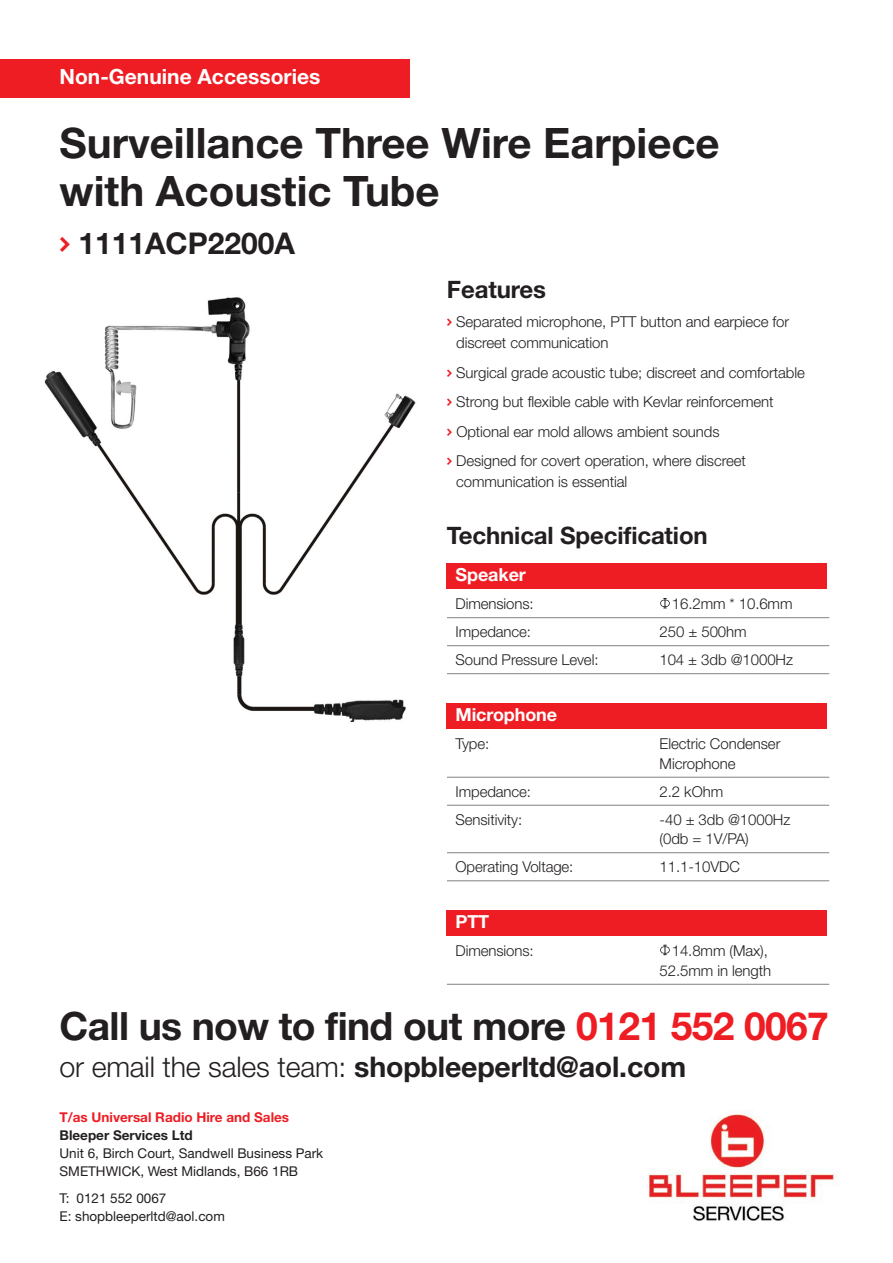
<style>
.page{position:relative;width:893px;height:1263px;background:#fff}
.page>*{position:absolute;margin:0;border:0;box-sizing:border-box;transform-origin:0 0}
.t1{font:700 42px/48px "Helvetica Neue";color:#231f20}
.t2{font:700 39px "Helvetica Neue";letter-spacing:-.015em;color:#231f20}
.t3{font:700 30px "Helvetica Neue";color:#231f20}
.t4{font:700 28.5px "Helvetica Neue";letter-spacing:-.005em;color:#231f20}
.t5{font:700 24px "Helvetica Neue";letter-spacing:-.005em;color:#231f20}
.t6{font:700 21px "Helvetica Neue";color:#fff}
.t7{font:700 18px "Helvetica Neue";letter-spacing:-.005em;color:#fff}
.t8{font:300 15px/29.5px "Helvetica Neue";letter-spacing:-.005em;color:#231f20}
.t9{font:13.5px/18px "Helvetica Neue";color:#231f20}
.t10{font:700 13.5px "Helvetica Neue";color:#ee1d23}
.t11{font:700 13.5px "Helvetica Neue";color:#231f20}
.s1{font-family:"Eumundi Sans";color:#ee1d23}
.s2{font-family:"Eumundi Sans";font-weight:700;color:#ee1d23}
.s3{color:#ee1d23}
.s4{font-weight:300}
</style>
<div class="page">
<img style="left:44px;top:297px;width:372px;height:426px">
<div style="left:446px;top:703px;width:381px;height:25px;background:#ee1d23"></div>
<div style="left:446px;top:910px;width:381px;height:25px;background:#ee1d23"></div>
<div style="left:446px;top:563px;width:381px;height:26px;background:#ee1d23"></div>
<hr style="left:447px;top:617px;width:382px;height:1px;background:#808285">
<hr style="left:447px;top:645px;width:382px;height:1px;background:#808285">
<hr style="left:447px;top:673px;width:382px;height:1px;background:#808285">
<hr style="left:447px;top:777px;width:382px;height:1px;background:#808285">
<hr style="left:447px;top:805px;width:382px;height:1px;background:#808285">
<hr style="left:447px;top:852px;width:382px;height:1px;background:#808285">
<hr style="left:447px;top:880px;width:382px;height:1px;background:#808285">
<hr style="left:447px;top:984px;width:382px;height:1px;background:#808285">
<svg style="left:660px;top:598px;width:10px;height:11px"></svg>
<svg style="left:660px;top:945px;width:10px;height:10px"></svg>
<div style="left:0;top:60px;width:410px;height:38px;background:#ee1d23"></div>
<img style="left:649px;top:1113px;width:189px;height:108px">
<h3 class="t6" style="left:60px;top:64px;width:262px">Non-Genuine Accessories</h3>
<h1 class="t1" style="left:60px;top:118px;width:662px">Surveillance Three Wire Earpiece with Acoustic Tube</h1>
<h3 class="t3" style="left:60px;top:224px;width:237px"><span class="s1">&gt;</span> 1111ACP2200A</h3>
<h3 class="t5" style="left:447px;top:274px;width:101px">Features</h3>
<p class="t8" style="left:456px;top:311px;width:335px;line-height:21px;text-indent:-9px"><span class="s2">&gt;</span> Separated microphone, PTT button and earpiece for discreet communication</p>
<p class="t8" style="left:447px;top:357px;width:359px"><span class="s2">&gt;</span> Surgical grade acoustic tube; discreet and comfortable <span class="s2">&gt;</span> Strong but flexible cable with Kevlar reinforcement<br><span class="s2">&gt;</span> Optional ear mold allows ambient sounds<br><span class="s2">&gt;</span> Designed for covert operation, where discreet</p>
<p class="t8" style="left:456px;top:467px;width:173px">communication is essential</p>
<h3 class="t5" style="left:447px;top:521px;width:262px">Technical Specification</h3>
<p class="t7" style="left:455px;top:563px;width:72px">Speaker</p>
<p class="t8" style="left:455px;top:588px;width:80px">Dimensions:</p>
<p class="t8" style="left:672px;top:588px;width:122px">16.2mm * 10.6mm</p>
<p class="t8" style="left:455px;top:616px;width:77px">Impedance:</p>
<p class="t8" style="left:660px;top:616px;width:89px">250 ± 500hm</p>
<p class="t8" style="left:455px;top:644px;width:145px">Sound Pressure Level:</p>
<p class="t8" style="left:659px;top:644px;width:135px">104 ± 3db @1000Hz</p>
<p class="t7" style="left:455px;top:703px;width:103px">Microphone</p>
<p class="t8" style="left:455px;top:728px;width:35px">Type:</p>
<p class="t8" style="left:660px;top:733px;width:122px;line-height:19.5px">Electric Condenser<br>Microphone</p>
<p class="t8" style="left:455px;top:776px;width:77px">Impedance:</p>
<p class="t8" style="left:660px;top:776px;width:65px">2.2 kOhm</p>
<p class="t8" style="left:455px;top:804px;width:68px">Sensitivity:</p>
<p class="t8" style="left:660px;top:809px;width:132px;line-height:19.5px">-40 ± 3db @1000Hz (0db = 1V/PA)</p>
<p class="t8" style="left:455px;top:851px;width:119px">Operating Voltage:</p>
<p class="t8" style="left:660px;top:851px;width:82px">11.1-10VDC</p>
<p class="t7" style="left:455px;top:910px;width:35px">PTT</p>
<p class="t8" style="left:455px;top:935px;width:80px">Dimensions:</p>
<p class="t8" style="left:660px;top:941px;width:113px;line-height:19.5px;text-align:right">14.8mm (Max),<br>52.5mm in length</p>
<h2 class="t2" style="left:60px;top:1002px;width:771px">Call us now to find out more <span class="s3">0121 552 0067</span></h2>
<h3 class="t4" style="left:60px;top:1050px;width:628px"><span class="s4">or email the sales team:</span> shopbleeperltd@aol.com</h3>
<p class="t10" style="left:60px;top:1109px;width:231px">T/as Universal Radio Hire and Sales</p>
<p class="t11" style="left:60px;top:1127px;width:135px">Bleeper Services Ltd</p>
<p class="t9" style="left:60px;top:1144px;width:265px">Unit 6, Birch Court, Sandwell Business Park<br>SMETHWICK, West Midlands, B66 1RB</p>
<p class="t9" style="left:60px;top:1189px;width:167px">T: 0121 552 0067<br>E: shopbleeperltd@aol.com</p>
</div>
